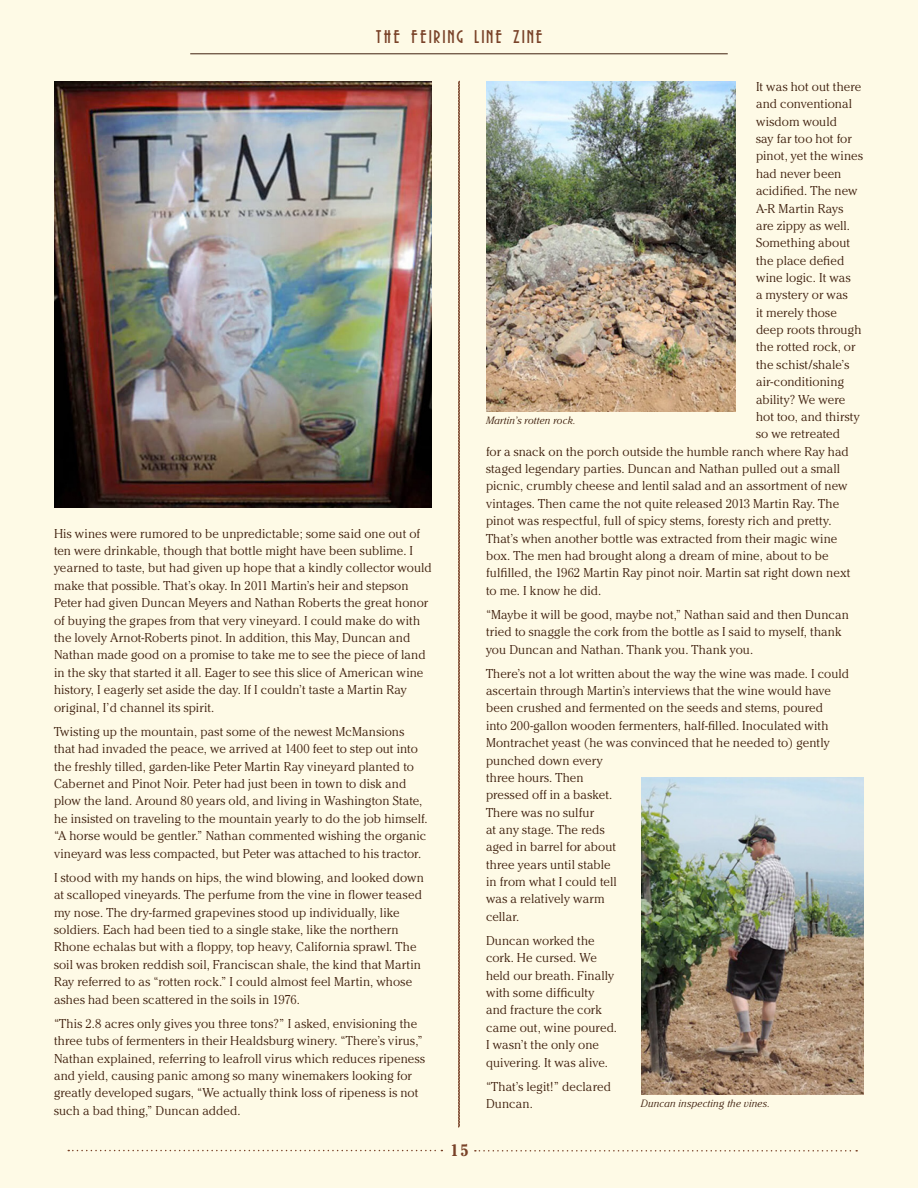
<style>
.page{position:relative;width:918px;height:1188px;background:#fefae6}
.page>*{position:absolute;margin:0;border:0;box-sizing:border-box;transform-origin:0 0}
.t1{font:16.5px "Sierra Madre";letter-spacing:.1em;color:#794228}
.t2{font:700 condensed 16.5px "Cheltenham";color:#794228}
.t3{font:300 12.75px/17.4px "Cheltenham";letter-spacing:.005em;color:#40210f}
.t4{font:italic 300 10.5px "Cheltenham";letter-spacing:.015em;color:#40210f}
</style>
<div class="page">
<hr style="left:190px;top:54px;width:538px;height:1px;background:#40210f">
<svg style="left:68px;top:1150px;width:374px;height:1px"></svg>
<svg style="left:475px;top:1150px;width:382px;height:2px"></svg>
<svg style="left:458px;top:81px;width:2px;height:1047px;background:#956951"></svg>
<img style="left:54px;top:81px;width:378px;height:427px">
<img style="left:486px;top:81px;width:250px;height:331px">
<img style="left:641px;top:777px;width:223px;height:318px">
<p class="t1" style="left:375px;top:26px;width:169px">THE FEIRING LINE ZINE</p>
<p class="t3" style="left:54px;top:524px;width:379px">His wines were rumored to be unpredictable; some said one out of ten were drinkable, though that bottle might have been sublime. I yearned to taste, but had given up hope that a kindly collector would make that possible. That’s okay. In 2011 Martin’s heir and stepson Peter had given Duncan Meyers and Nathan Roberts the great honor of buying the grapes from that very vineyard. I could make do with the lovely Arnot-Roberts pinot. In addition, this May, Duncan and Nathan made good on a promise to take me to see the piece of land in the sky that started it all. Eager to see this slice of American wine history, I eagerly set aside the day. If I couldn’t taste a Martin Ray original, I’d channel its spirit.</p>
<p class="t3" style="left:54px;top:723px;width:375px">Twisting up the mountain, past some of the newest McMansions that had invaded the peace, we arrived at 1400 feet to step out into the freshly tilled, garden-like Peter Martin Ray vineyard planted to Cabernet and Pinot Noir. Peter had just been in town to disk and plow the land. Around 80 years old, and living in Washington State, he insisted on traveling to the mountain yearly to do the job himself. “A horse would be gentler.” Nathan commented wishing the organic vineyard was less compacted, but Peter was attached to his tractor.</p>
<p class="t3" style="left:54px;top:869px;width:372px">I stood with my hands on hips, the wind blowing, and looked down at scalloped vineyards. The perfume from the vine in flower teased my nose. The dry-farmed grapevines stood up individually, like soldiers. Each had been tied to a single stake, like the northern Rhone echalas but with a floppy, top heavy, California sprawl. The soil was broken reddish soil, Franciscan shale, the kind that Martin Ray referred to as “rotten rock.” I could almost feel Martin, whose ashes had been scattered in the soils in 1976.</p>
<p class="t3" style="left:54px;top:1015px;width:373px">“This 2.8 acres only gives you three tons?” I asked, envisioning the three tubs of fermenters in their Healdsburg winery. “There’s virus,” Nathan explained, referring to leafroll virus which reduces ripeness and yield, causing panic among so many winemakers looking for greatly developed sugars, “We actually think loss of ripeness is not such a bad thing,” Duncan added.</p>
<p class="t2" style="left:451px;top:1140px;width:20px">15</p>
<p class="t3" style="left:756px;top:78px;width:107px">It was hot out there</p>
<p class="t3" style="left:756px;top:95px;width:98px">and conventional</p>
<p class="t3" style="left:756px;top:112px;width:83px">wisdom would</p>
<p class="t3" style="left:756px;top:130px;width:97px">say far too hot for</p>
<p class="t3" style="left:756px;top:147px;width:109px">pinot, yet the wines</p>
<p class="t3" style="left:756px;top:165px;width:87px">had never been</p>
<p class="t3" style="left:756px;top:182px;width:103px">acidified. The new</p>
<p class="t3" style="left:756px;top:199px;width:89px">A-R Martin Rays</p>
<p class="t3" style="left:756px;top:217px;width:96px">are zippy as well.</p>
<p class="t3" style="left:756px;top:234px;width:96px">Something about</p>
<p class="t3" style="left:756px;top:251px;width:90px">the place defied</p>
<p class="t3" style="left:756px;top:269px;width:96px">wine logic. It was</p>
<p class="t3" style="left:756px;top:286px;width:93px">a mystery or was</p>
<p class="t3" style="left:756px;top:304px;width:82px">it merely those</p>
<p class="t3" style="left:756px;top:321px;width:107px">deep roots through</p>
<p class="t3" style="left:756px;top:338px;width:101px">the rotted rock, or</p>
<p class="t3" style="left:756px;top:356px;width:95px">the schist/shale’s</p>
<p class="t3" style="left:756px;top:373px;width:90px">air-conditioning</p>
<p class="t3" style="left:756px;top:390px;width:91px">ability? We were</p>
<p class="t3" style="left:756px;top:408px;width:106px">hot too, and thirsty</p>
<p class="t3" style="left:756px;top:425px;width:86px">so we retreated</p>
<p class="t3" style="left:486px;top:443px;width:364px">for a snack on the porch outside the humble ranch where Ray had</p>
<p class="t3" style="left:486px;top:460px;width:356px">staged legendary parties. Duncan and Nathan pulled out a small</p>
<p class="t3" style="left:486px;top:477px;width:363px">picnic, crumbly cheese and lentil salad and an assortment of new</p>
<p class="t3" style="left:486px;top:495px;width:355px">vintages. Then came the not quite released 2013 Martin Ray. The</p>
<p class="t3" style="left:486px;top:512px;width:347px">pinot was respectful, full of spicy stems, foresty rich and pretty.</p>
<p class="t3" style="left:486px;top:529px;width:353px">That’s when another bottle was extracted from their magic wine</p>
<p class="t3" style="left:486px;top:547px;width:344px">box. The men had brought along a dream of mine, about to be</p>
<p class="t3" style="left:486px;top:564px;width:366px">fulfilled, the 1962 Martin Ray pinot noir. Martin sat right down next</p>
<p class="t3" style="left:486px;top:582px;width:117px">to me. I know he did.</p>
<p class="t3" style="left:486px;top:606px;width:365px">“Maybe it will be good, maybe not,” Nathan said and then Duncan tried to snaggle the cork from the bottle as I said to myself, thank you Duncan and Nathan. Thank you. Thank you.</p>
<p class="t3" style="left:486px;top:665px;width:365px">There’s not a lot written about the way the wine was made. I could ascertain through Martin’s interviews that the wine would have been crushed and fermented on the seeds and stems, poured<br>into 200-gallon wooden fermenters, half-filled. Inoculated with Montrachet yeast (he was convinced that he needed to) gently punched down every<br>three hours. Then<br>pressed off in a basket.<br>There was no sulfur<br>at any stage. The reds<br>aged in barrel for about<br>three years until stable<br>in from what I could tell<br>was a relatively warm<br>cellar.</p>
<p class="t3" style="left:486px;top:932px;width:133px">Duncan worked the cork. He cursed. We held our breath. Finally with some difficulty and fracture the cork came out, wine poured.<br>I wasn’t the only one quivering. It was alive.</p>
<p class="t3" style="left:486px;top:1078px;width:127px">“That’s legit!” declared<br>Duncan.</p>
<p class="t4" style="left:486px;top:414px;width:91px">Martin’s rotten rock.</p>
<p class="t4" style="left:641px;top:1097px;width:131px">Duncan inspecting the vines.</p>
</div>
